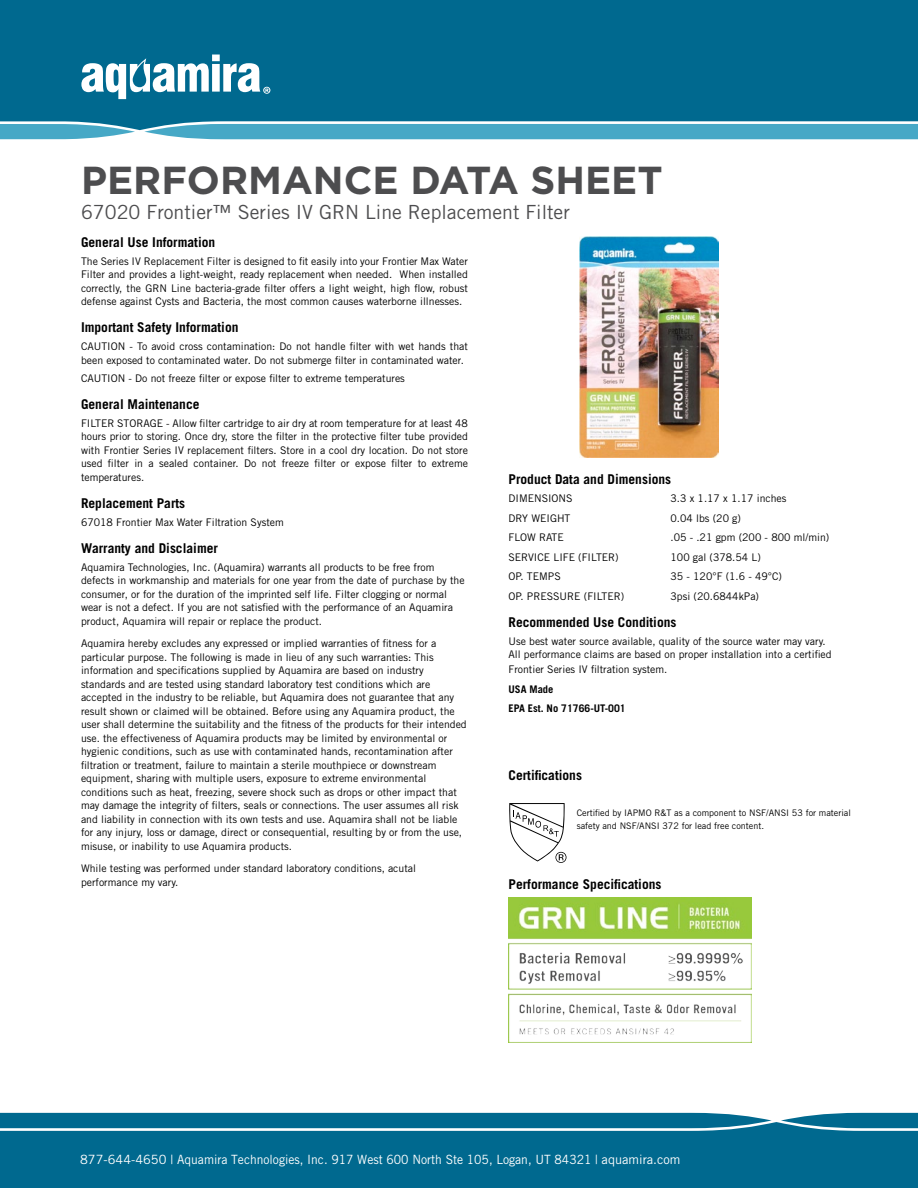
<style>
.page{position:relative;width:918px;height:1188px;background:#fff}
.page>*{position:absolute;margin:0;border:0;box-sizing:border-box;transform-origin:0 0}
.t1{font:700 39px "Gotham";color:#4d4d4f}
.t2{font:19.5px "Trade Gothic";color:#4d4d4f}
.t3{font:700 13.5px "Trade Gothic";color:#000}
.t4{font:12.75px "Trade Gothic";color:#fff}
.t5{font:10.5px/13.5px "Trade Gothic";color:#000}
.t6{font:700 10.5px/19.5px "Trade Gothic";color:#000}
.t7{font:9px/13.5px "Trade Gothic";color:#000}
</style>
<div class="page">
<div style="left:0;top:1122px;width:918px;height:66px;background:#00698f"></div>
<svg style="left:781px;top:1113px;width:137px;height:15px;background:#247e9e"></svg>
<div style="left:0;top:1113px;width:772px;height:15px;background:#00698f"></div>
<div style="left:0;top:0;width:918px;height:130px;background:#00698f"></div>
<svg style="left:0;top:124px;width:135px;height:15px;background:#5db2cc"></svg>
<div style="left:144px;top:124px;width:774px;height:15px;background:#46a8c6"></div>
<svg style="left:81px;top:55px;width:189px;height:44px"></svg>
<svg style="left:509px;top:803px;width:57px;height:60px"></svg>
<img style="left:579px;top:236px;width:140px;height:222px">
<img style="left:508px;top:898px;width:243px;height:144px">
<h1 class="t1" style="left:81px;top:155px;width:583px">PERFORMANCE DATA SHEET</h1>
<h2 class="t2" style="left:81px;top:200px;width:490px">67020 Frontier™ Series IV GRN Line Replacement Filter</h2>
<p class="t3" style="left:81px;top:234px;width:136px">General Use Information</p>
<p class="t5" style="left:81px;top:254px;width:389px;text-align:justify">The Series IV Replacement Filter is designed to fit easily into your Frontier Max Water Filter and provides a light-weight, ready replacement when needed. When installed correctly, the GRN Line bacteria-grade filter offers a light weight, high flow, robust defense against Cysts and Bacteria, the most common causes waterborne illnesses.</p>
<p class="t3" style="left:81px;top:319px;width:159px">Important Safety Information</p>
<p class="t5" style="left:81px;top:340px;width:388px">CAUTION - To avoid cross contamination: Do not handle filter with wet hands that been exposed to contaminated water. Do not submerge filter in contaminated water.</p>
<p class="t5" style="left:81px;top:371px;width:325px">CAUTION - Do not freeze filter or expose filter to extreme temperatures</p>
<p class="t3" style="left:81px;top:396px;width:120px">General Maintenance</p>
<p class="t5" style="left:81px;top:416px;width:389px;text-align:justify">FILTER STORAGE - Allow filter cartridge to air dry at room temperature for at least 48 hours prior to storing. Once dry, store the filter in the protective filter tube provided with Frontier Series IV replacement filters. Store in a cool dry location. Do not store used filter in a sealed container. Do not freeze filter or expose filter to extreme temperatures.</p>
<p class="t3" style="left:81px;top:495px;width:106px">Replacement Parts</p>
<p class="t5" style="left:81px;top:515px;width:204px">67018 Frontier Max Water Filtration System</p>
<p class="t3" style="left:81px;top:540px;width:138px">Warranty and Disclaimer</p>
<p class="t5" style="left:81px;top:560px;width:385px">Aquamira Technologies, Inc. (Aquamira) warrants all products to be free from defects in workmanship and materials for one year from the date of purchase by the consumer, or for the duration of the imprinted self life. Filter clogging or normal wear is not a defect. If you are not satisfied with the performance of an Aquamira product, Aquamira will repair or replace the product.</p>
<p class="t5" style="left:81px;top:637px;width:387px">Aquamira hereby excludes any expressed or implied warranties of fitness for a particular purpose. The following is made in lieu of any such warranties: This information and specifications supplied by Aquamira are based on industry standards and are tested using standard laboratory test conditions which are accepted in the industry to be reliable, but Aquamira does not guarantee that any result shown or claimed will be obtained. Before using any Aquamira product, the user shall determine the suitability and the fitness of the products for their intended use. the effectiveness of Aquamira products may be limited by environmental or hygienic conditions, such as use with contaminated hands, recontamination after filtration or treatment, failure to maintain a sterile mouthpiece or downstream equipment, sharing with multiple users, exposure to extreme environmental conditions such as heat, freezing, severe shock such as drops or other impact that may damage the integrity of filters, seals or connections. The user assumes all risk and liability in connection with its own tests and use. Aquamira shall not be liable for any injury, loss or damage, direct or consequential, resulting by or from the use, misuse, or inability to use Aquamira products.</p>
<p class="t5" style="left:81px;top:862px;width:337px">While testing was performed under standard laboratory conditions, acutal performance my vary.</p>
<p class="t3" style="left:508px;top:471px;width:164px">Product Data and Dimensions</p>
<p class="t5" style="left:508px;top:492px;width:66px">DIMENSIONS</p>
<p class="t5" style="left:671px;top:492px;width:118px">3.3 x 1.17 x 1.17 inches</p>
<p class="t5" style="left:508px;top:511px;width:63px">DRY WEIGHT</p>
<p class="t5" style="left:671px;top:511px;width:72px">0.04 lbs (20 g)</p>
<p class="t5" style="left:508px;top:531px;width:57px">FLOW RATE</p>
<p class="t5" style="left:671px;top:531px;width:160px">.05 - .21 gpm (200 - 800 ml/min)</p>
<p class="t5" style="left:508px;top:550px;width:112px">SERVICE LIFE (FILTER)</p>
<p class="t5" style="left:671px;top:550px;width:92px">100 gal (378.54 L)</p>
<p class="t5" style="left:508px;top:570px;width:54px">OP. TEMPS</p>
<p class="t5" style="left:671px;top:570px;width:113px">35 - 120°F (1.6 - 49°C)</p>
<p class="t5" style="left:508px;top:589px;width:117px">OP. PRESSURE (FILTER)</p>
<p class="t5" style="left:671px;top:589px;width:90px">3psi (20.6844kPa)</p>
<p class="t3" style="left:508px;top:614px;width:170px">Recommended Use Conditions</p>
<p class="t5" style="left:508px;top:634px;width:325px">Use best water source available, quality of the source water may vary.<br>All performance claims are based on proper installation into a certified</p>
<p class="t5" style="left:508px;top:663px;width:160px">Frontier Series IV filtration system.</p>
<p class="t6" style="left:508px;top:679px;width:119px">USA Made<br>EPA Est. No 71766-UT-001</p>
<p class="t3" style="left:508px;top:767px;width:75px">Certifications</p>
<p class="t7" style="left:577px;top:806px;width:276px">Certified by IAPMO R&amp;T as a component to NSF/ANSI 53 for material safety and NSF/ANSI 372 for lead free content.</p>
<p class="t3" style="left:508px;top:876px;width:155px">Performance Specifications</p>
<p class="t4" style="left:80px;top:1151px;width:602px">877-644-4650 | Aquamira Technologies, Inc. 917 West 600 North Ste 105, Logan, UT 84321 | aquamira.com</p>
</div>
